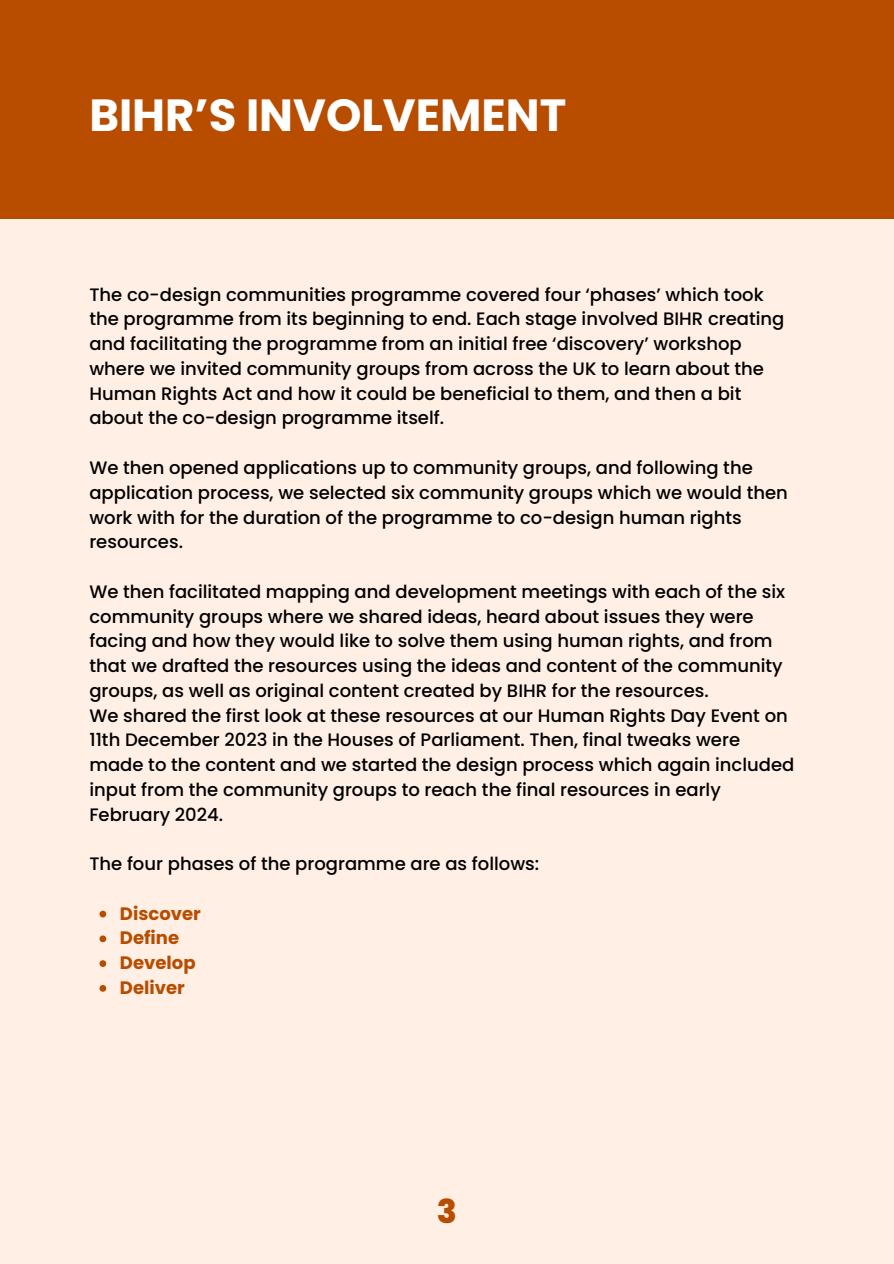
<style>
.page{position:relative;width:894px;height:1264px;background:#fff}
.page>*{position:absolute;margin:0;border:0;box-sizing:border-box;transform-origin:0 0}
.t1{font:700 45px "Poppins";color:#fff}
.t2{font:800 33px "Poppins";color:#b84d00}
.t3{font:500 18px/24.8px "Poppins";color:#000}
.t4{font:700 18px/24.8px "Poppins";color:#b84d00}
</style>
<div class="page">
<div style="left:0;top:0;width:893px;height:1263px;background:#ffefe5"></div>
<div style="left:0;top:0;width:893px;height:218px;background:#b84d00"></div>
<svg style="left:99px;top:910px;width:7px;height:7px"></svg>
<svg style="left:99px;top:935px;width:7px;height:7px"></svg>
<svg style="left:99px;top:960px;width:7px;height:7px"></svg>
<svg style="left:99px;top:985px;width:7px;height:6px"></svg>
<h1 class="t1" style="left:89px;top:84px;width:478px">BIHR’S INVOLVEMENT</h1>
<p class="t3" style="left:89px;top:282px;width:696px">The co-design communities programme covered four ‘phases’ which took the programme from its beginning to end. Each stage involved BIHR creating and facilitating the programme from an initial free ‘discovery’ workshop where we invited community groups from across the UK to learn about the Human Rights Act and how it could be beneficial to them, and then a bit about the co-design programme itself.</p>
<p class="t3" style="left:89px;top:455px;width:699px">We then opened applications up to community groups, and following the application process, we selected six community groups which we would then work with for the duration of the programme to co-design human rights resources.</p>
<p class="t3" style="left:89px;top:579px;width:706px">We then facilitated mapping and development meetings with each of the six community groups where we shared ideas, heard about issues they were facing and how they would like to solve them using human rights, and from that we drafted the resources using the ideas and content of the community groups, as well as original content created by BIHR for the resources.<br>We shared the first look at these resources at our Human Rights Day Event on 11th December 2023 in the Houses of Parliament. Then, final tweaks were made to the content and we started the design process which again included input from the community groups to reach the final resources in early February 2024.</p>
<p class="t3" style="left:89px;top:851px;width:451px">The four phases of the programme are as follows:</p>
<p class="t4" style="left:120px;top:901px;width:82px">Discover<br>Define<br>Develop<br>Deliver</p>
<h2 class="t2" style="left:436px;top:1188px;width:22px">3</h2>
</div>
